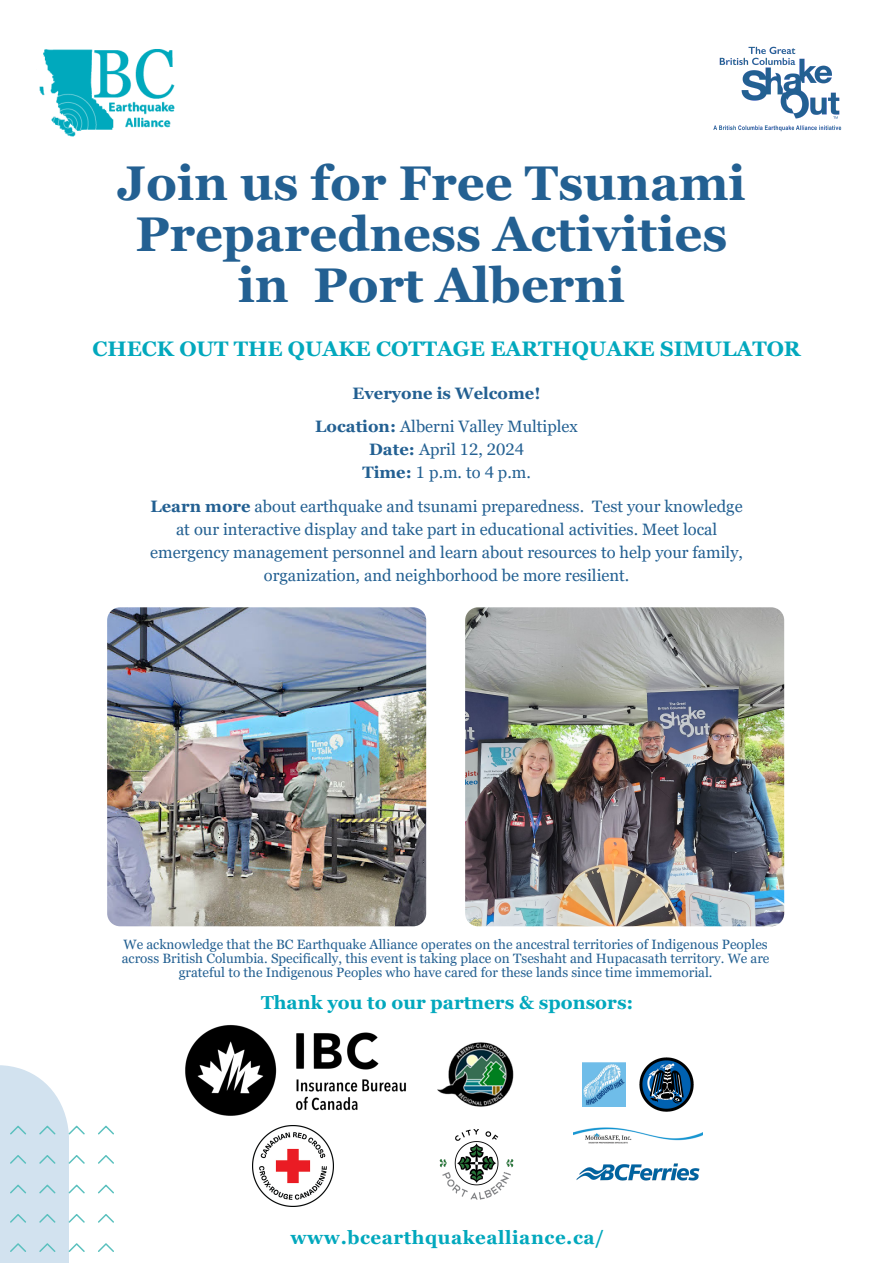
<style>
.page{position:relative;width:893px;height:1263px;background:#fff}
.page>*{position:absolute;margin:0;border:0;box-sizing:border-box;transform-origin:0 0}
.t1{font:700 48.75px/51.2px "Georgia Pro";color:#236092;text-align:center}
.t2{font:700 21px "Georgia Pro";color:#02a8bd}
.t3{font:700 18.75px "Georgia Pro";color:#02a8bd}
.t4{font:700 18.75px "Georgia Pro";letter-spacing:.03em;color:#02a8bd}
.t5{font:16.5px/23.1px "Georgia Pro";color:#236092;text-align:center}
.t6{font:700 16.5px "Georgia Pro";color:#236092}
.t7{font:13.5px/14.1px "Georgia Pro";color:#236092;text-align:center}
.s1{font-weight:700}
</style>
<div class="page">
<img style="left:713px;top:46px;width:129px;height:86px">
<img style="left:39px;top:49px;width:136px;height:87px">
<img style="left:107px;top:607px;width:319px;height:319px">
<img style="left:465px;top:607px;width:319px;height:319px">
<div style="left:0;top:1065px;width:69px;height:198px;background:#d2e2ef"></div>
<svg style="left:10px;top:1125px;width:16px;height:10px"></svg>
<svg style="left:10px;top:1155px;width:16px;height:9px"></svg>
<svg style="left:10px;top:1184px;width:16px;height:10px"></svg>
<svg style="left:10px;top:1214px;width:16px;height:9px"></svg>
<svg style="left:10px;top:1243px;width:16px;height:9px"></svg>
<svg style="left:39px;top:1125px;width:17px;height:10px"></svg>
<svg style="left:39px;top:1155px;width:17px;height:9px"></svg>
<svg style="left:39px;top:1184px;width:17px;height:10px"></svg>
<svg style="left:39px;top:1214px;width:17px;height:9px"></svg>
<svg style="left:39px;top:1243px;width:17px;height:9px"></svg>
<svg style="left:68px;top:1125px;width:17px;height:10px"></svg>
<svg style="left:68px;top:1155px;width:17px;height:9px"></svg>
<svg style="left:68px;top:1184px;width:17px;height:10px"></svg>
<svg style="left:68px;top:1214px;width:17px;height:9px"></svg>
<svg style="left:68px;top:1243px;width:17px;height:9px"></svg>
<svg style="left:98px;top:1125px;width:16px;height:10px"></svg>
<svg style="left:98px;top:1155px;width:16px;height:9px"></svg>
<svg style="left:98px;top:1184px;width:16px;height:10px"></svg>
<svg style="left:98px;top:1214px;width:16px;height:9px"></svg>
<svg style="left:98px;top:1243px;width:16px;height:9px"></svg>
<img style="left:573px;top:1127px;width:130px;height:16px">
<img style="left:439px;top:1129px;width:75px;height:71px">
<img style="left:437px;top:1042px;width:77px;height:65px">
<img style="left:576px;top:1163px;width:124px;height:17px">
<img style="left:582px;top:1062px;width:44px;height:44px">
<img style="left:639px;top:1057px;width:54px;height:54px">
<img style="left:185px;top:1025px;width:221px;height:91px">
<img style="left:253px;top:1125px;width:80px;height:81px">
<p class="t1" style="left:117px;top:157px;width:630px">Join us for Free Tsunami<br>Preparedness Activities in Port Alberni</p>
<p class="t2" style="left:92px;top:336px;width:709px">CHECK OUT THE QUAKE COTTAGE EARTHQUAKE SIMULATOR</p>
<p class="t6" style="left:353px;top:384px;width:189px">Everyone is Welcome!</p>
<h3 class="t5" style="left:315px;top:415px;width:264px"><span class="s1">Location:</span> Alberni Valley Multiplex<br><span class="s1">Date:</span> April 12, 2024<br><span class="s1">Time:</span> 1 p.m. to 4 p.m.</h3>
<p class="t5" style="left:150px;top:494px;width:594px"><span class="s1">Learn more</span> about earthquake and tsunami preparedness. Test your knowledge at our interactive display and take part in educational activities. Meet local emergency management personnel and learn about resources to help your family, organization, and neighborhood be more resilient.</p>
<p class="t7" style="left:122px;top:937px;width:649px">We acknowledge that the BC Earthquake Alliance operates on the ancestral territories of Indigenous Peoples across British Columbia. Specifically, this event is taking place on Tseshaht and Hupacasath territory. We are grateful to the Indigenous Peoples who have cared for these lands since time immemorial.</p>
<p class="t3" style="left:261px;top:992px;width:374px">Thank you to our partners &amp; sponsors:</p>
<p class="t4" style="left:290px;top:1227px;width:315px">www.bcearthquakealliance.ca/</p>
</div>
